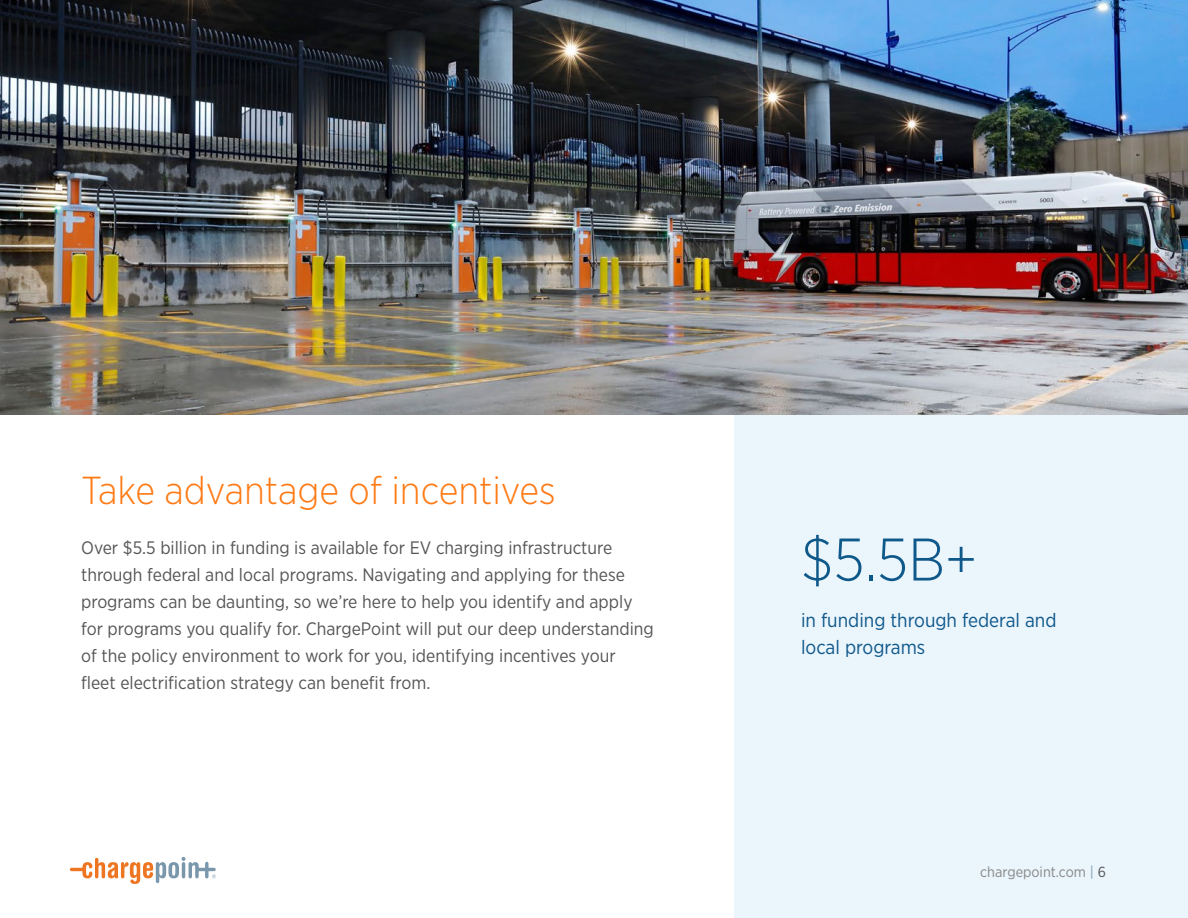
<style>
.page{position:relative;width:1188px;height:918px;background:#fff}
.page>*{position:absolute;margin:0;border:0;box-sizing:border-box;transform-origin:0 0}
.t1{font:300 60px "Gotham Narrow";color:#0f588a}
.t2{font:300 39px "Gotham Narrow";color:#ff7a14}
.t3{font:19.5px/27px "Gotham Narrow";color:#0f588a}
.t4{font:18px/27px "Gotham Narrow";color:#555}
.t5{font:14.7px "Gotham Narrow";color:#888}
.s1{color:#7a9caf}
.s2{color:#555}
</style>
<div class="page">
<div style="left:735px;top:415px;width:453px;height:503px;background:#eaf5fc"></div>
<img style="left:0;top:0;width:1188px;height:415px">
<svg style="left:70px;top:857px;width:146px;height:27px"></svg>
<h2 class="t2" style="left:81px;top:467px;width:476px">Take advantage of incentives</h2>
<p class="t4" style="left:81px;top:534px;width:574px">Over $5.5 billion in funding is available for EV charging infrastructure through federal and local programs. Navigating and applying for these programs can be daunting, so we’re here to help you identify and apply for programs you qualify for. ChargePoint will put our deep understanding of the policy environment to work for you, identifying incentives your fleet electrification strategy can benefit from.</p>
<h1 class="t1" style="left:801px;top:523px;width:178px">$5.5B+</h1>
<p class="t3" style="left:801px;top:607px;width:257px">in funding through federal and local programs</p>
<p class="t5" style="left:980px;top:863px;width:127px">chargepoint.com <span class="s1">|</span> <span class="s2">6</span></p>
</div>
